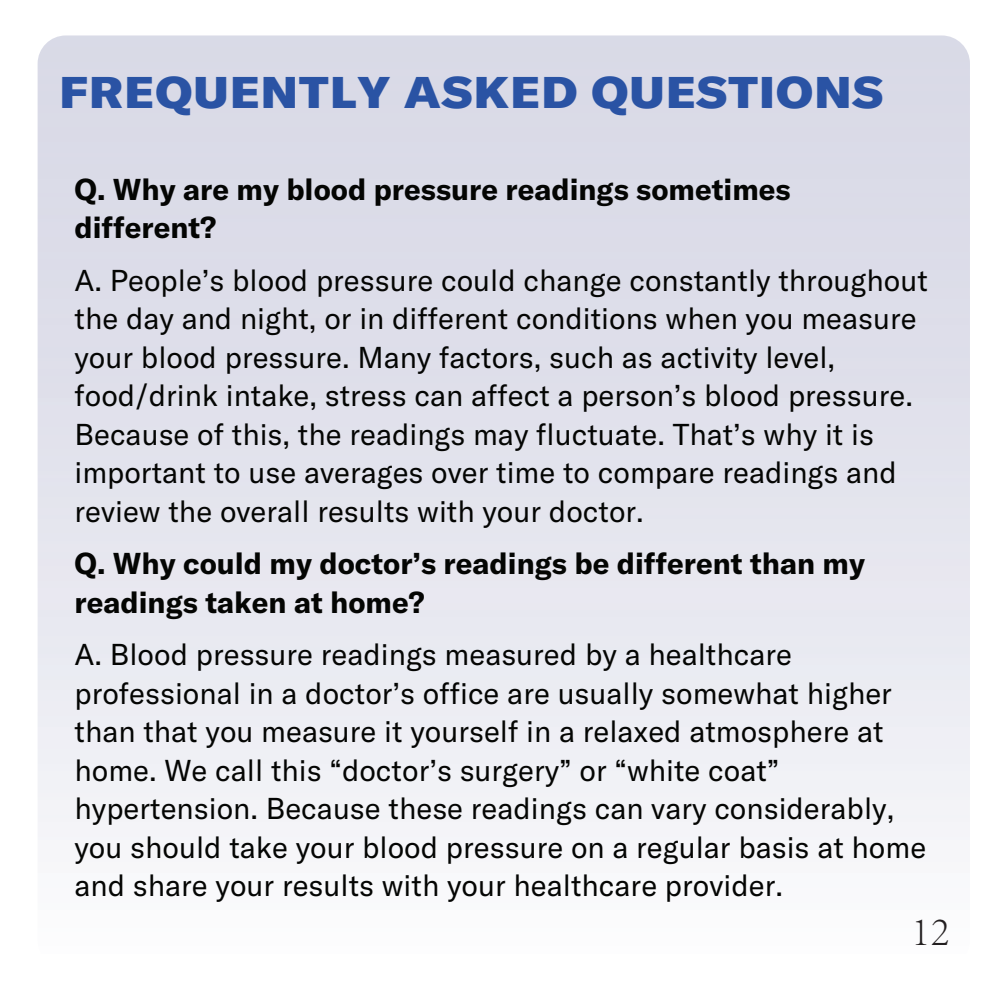
<style>
.page{position:relative;width:1008px;height:1008px;background:#fff}
.page>*{position:absolute;margin:0;border:0;box-sizing:border-box;transform-origin:0 0}
.t1{font:900 43.75px "GT America";letter-spacing:.025em;color:#2a53a4;scale:1.1 1}
.t2{font:300 42px "Adobe Song Std";color:#231f20}
.t3{font:29.75px/38.5px "GT America";color:#040503}
.t4{font:700 29.75px/38.5px "GT America";color:#040503}
</style>
<div class="page">
<div style="left:38px;top:35px;width:932px;height:933px;background:linear-gradient(to bottom,#d4d4e3,#f8f9fb)"></div>
<h1 class="t1" style="left:60px;top:64px;width:750px">FREQUENTLY ASKED QUESTIONS</h1>
<p class="t4" style="left:75px;top:169px;width:718px">Q. Why are my blood pressure readings sometimes different?</p>
<p class="t3" style="left:75px;top:261px;width:855px">A. People’s blood pressure could change constantly throughout the day and night, or in different conditions when you measure your blood pressure. Many factors, such as activity level, food/drink intake, stress can affect a person’s blood pressure.<br>Because of this, the readings may fluctuate. That’s why it is important to use averages over time to compare readings and review the overall results with your doctor.</p>
<p class="t4" style="left:75px;top:544px;width:792px">Q. Why could my doctor’s readings be different than my readings taken at home?</p>
<p class="t3" style="left:75px;top:635px;width:853px">A. Blood pressure readings measured by a healthcare professional in a doctor’s office are usually somewhat higher than that you measure it yourself in a relaxed atmosphere at home. We call this “doctor’s surgery” or “white coat” hypertension. Because these readings can vary considerably, you should take your blood pressure on a regular basis at home and share your results with your healthcare provider.</p>
<h2 class="t2" style="left:911px;top:907px;width:40px">12</h2>
</div>
